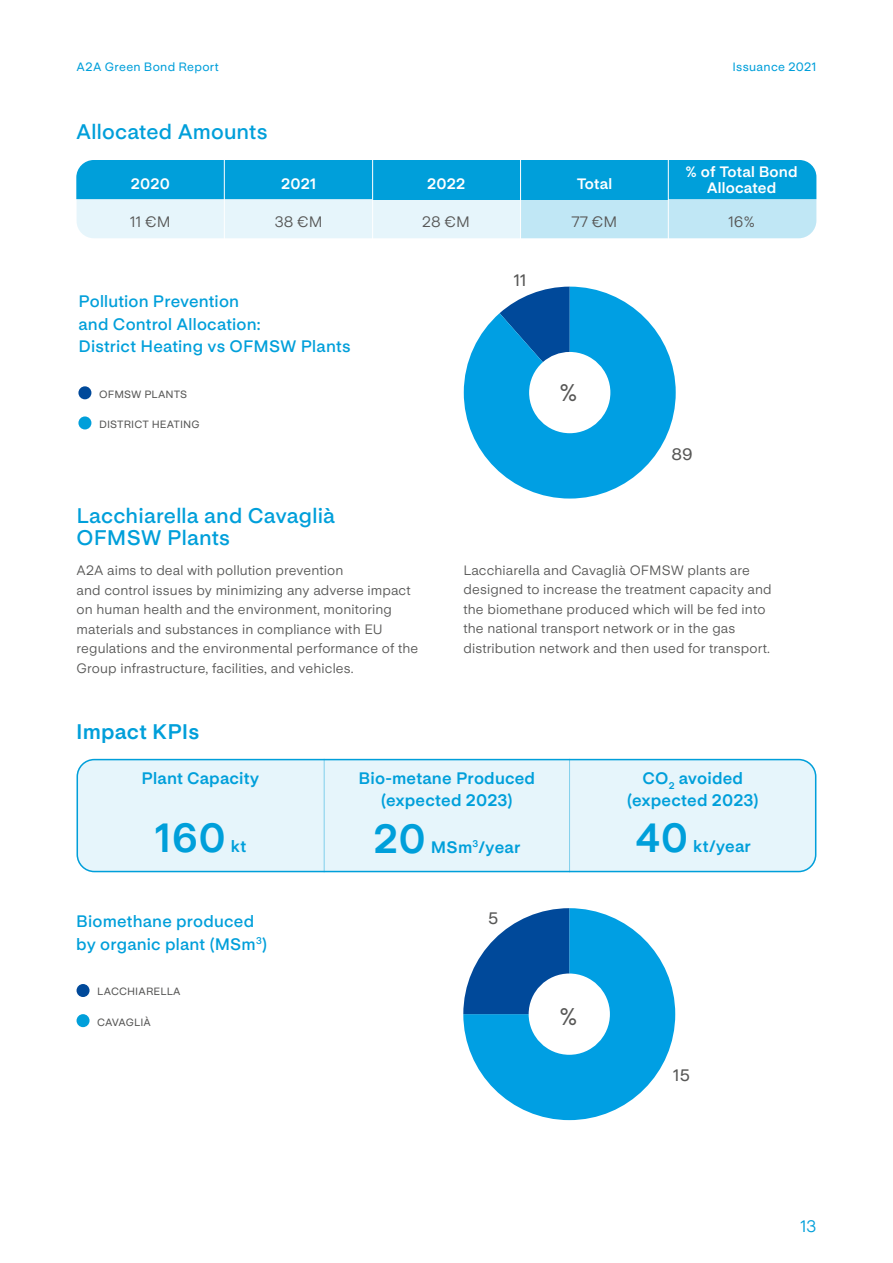
<style>
.page{position:relative;width:893px;height:1263px;background:#fff}
.page>*{position:absolute;margin:0;border:0;box-sizing:border-box;transform-origin:0 0}
.t1{font:700 40.5px "Life Sans";letter-spacing:.01em;color:#009fda}
.t2{font:500 24px "Life Sans";color:#575756}
.t3{font:600 21px "Life Sans";letter-spacing:.01em;color:#009fda}
.t4{font:700 21px "Life Sans";letter-spacing:.01em;color:#009fda}
.t5{font:600 16.5px "Life Sans";letter-spacing:.01em;color:#009fda}
.t6{font:700 16.5px "Life Sans";letter-spacing:.01em;color:#009fda}
.t7{font:500 16.5px "Life Sans";color:#575756}
.t8{font:16.5px "Life Sans";color:#009fda}
.t9{font:700 15px "Life Sans";letter-spacing:.01em;color:#fff}
.t10{font:15px "Life Sans";letter-spacing:.01em;color:#575756}
.t11{font:13.5px/19.5px "Life Sans";letter-spacing:.01em;color:#575756}
.t12{font:500 12px "Life Sans";letter-spacing:.025em;color:#009fda}
.t13{font:500 10.5px "Life Sans";letter-spacing:.01em;color:#575756}
</style>
<div class="page">
<svg style="left:464px;top:287px;width:212px;height:211px"></svg>
<div style="left:78px;top:386px;width:13px;height:13px;background:#00499a;border-radius:50%"></div>
<div style="left:78px;top:416px;width:13px;height:13px;background:#009fda;border-radius:50%"></div>
<svg style="left:463px;top:908px;width:212px;height:212px"></svg>
<div style="left:77px;top:984px;width:13px;height:13px;background:#00499a;border-radius:50%"></div>
<div style="left:77px;top:1014px;width:13px;height:13px;background:#009fda;border-radius:50%"></div>
<svg style="left:76px;top:160px;width:740px;height:78px;background:#6ac7e9"></svg>
<hr style="left:520px;top:160px;width:1px;height:81px;background:#fff">
<hr style="left:668px;top:160px;width:1px;height:81px;background:#fff">
<hr style="left:372px;top:160px;width:1px;height:81px;background:#fff">
<hr style="left:224px;top:160px;width:1px;height:81px;background:#fff">
<div style="left:77px;top:760px;width:739px;height:111px;background:#e6f5fb;border-radius:17px"></div>
<hr style="left:324px;top:759px;width:1px;height:113px;background:#80cfec">
<hr style="left:569px;top:759px;width:1px;height:113px;background:#80cfec">
<div style="left:77px;top:759px;width:739px;height:113px;border:2px solid #009fda;border-radius:17px"></div>
<p class="t12" style="left:77px;top:60px;width:144px">A2A Green Bond Report</p>
<p class="t12" style="left:732px;top:60px;width:86px">Issuance 2021</p>
<p class="t3" style="left:76px;top:120px;width:193px">Allocated Amounts</p>
<p class="t9" style="left:686px;top:163px;width:114px">% of Total Bond</p>
<p class="t9" style="left:281px;top:176px;width:37px">2021</p>
<p class="t9" style="left:577px;top:176px;width:37px">Total</p>
<p class="t9" style="left:707px;top:180px;width:71px">Allocated</p>
<p class="t9" style="left:131px;top:176px;width:41px">2020</p>
<p class="t9" style="left:427px;top:176px;width:40px">2022</p>
<p class="t10" style="left:130px;top:214px;width:42px">11 €M</p>
<p class="t10" style="left:275px;top:214px;width:50px">38 €M</p>
<p class="t10" style="left:422px;top:214px;width:49px">28 €M</p>
<p class="t10" style="left:571px;top:214px;width:47px">77 €M</p>
<p class="t10" style="left:728px;top:214px;width:28px">16%</p>
<p class="t5" style="left:78px;top:292px;width:162px">Pollution Prevention</p>
<p class="t5" style="left:78px;top:315px;width:184px">and Control Allocation:</p>
<p class="t5" style="left:78px;top:337px;width:274px">District Heating vs OFMSW Plants</p>
<p class="t13" style="left:99px;top:388px;width:90px">OFMSW PLANTS</p>
<p class="t13" style="left:99px;top:418px;width:102px">DISTRICT HEATING</p>
<p class="t3" style="left:77px;top:503px;width:260px">Lacchiarella and Cavaglià</p>
<p class="t3" style="left:77px;top:526px;width:155px">OFMSW Plants</p>
<p class="t11" style="left:77px;top:561px;width:268px">A2A aims to deal with pollution prevention</p>
<p class="t11" style="left:77px;top:580px;width:336px">and control issues by minimizing any adverse impact on human health and the environment, monitoring</p>
<p class="t11" style="left:77px;top:619px;width:308px">materials and substances in compliance with EU</p>
<p class="t11" style="left:77px;top:639px;width:343px">regulations and the environmental performance of the<br>Group infrastructure, facilities, and vehicles.</p>
<p class="t4" style="left:76px;top:719px;width:125px">Impact KPIs</p>
<p class="t7" style="left:514px;top:270px;width:14px">11</p>
<p class="t2" style="left:559px;top:379px;width:19px">%</p>
<p class="t7" style="left:671px;top:444px;width:23px">89</p>
<p class="t11" style="left:463px;top:561px;width:288px">Lacchiarella and Cavaglià OFMSW plants are</p>
<p class="t11" style="left:463px;top:580px;width:310px">designed to increase the treatment capacity and</p>
<p class="t11" style="left:463px;top:600px;width:303px">the biomethane produced which will be fed into</p>
<p class="t11" style="left:463px;top:619px;width:273px">the national transport network or in the gas</p>
<p class="t11" style="left:463px;top:639px;width:308px">distribution network and then used for transport.</p>
<p class="t6" style="left:142px;top:769px;width:119px">Plant Capacity</p>
<p class="t6" style="left:359px;top:769px;width:178px">Bio-metane Produced</p>
<p class="t6" style="left:381px;top:790px;width:133px">(expected 2023)</p>
<p class="t1" style="left:155px;top:815px;width:72px">160</p>
<p class="t6" style="left:231px;top:837px;width:17px">kt</p>
<p class="t1" style="left:373px;top:816px;width:54px">20</p>
<p class="t6" style="left:431px;top:838px;width:91px">MSm<sup>3</sup>/year</p>
<p class="t5" style="left:76px;top:912px;width:179px">Biomethane produced</p>
<p class="t5" style="left:76px;top:935px;width:192px">by organic plant (MSm<sup>3</sup>)</p>
<p class="t7" style="left:488px;top:909px;width:12px">5</p>
<p class="t13" style="left:97px;top:986px;width:85px">LACCHIARELLA</p>
<p class="t13" style="left:97px;top:1016px;width:55px">CAVAGLIÀ</p>
<p class="t2" style="left:559px;top:1003px;width:19px">%</p>
<p class="t6" style="left:643px;top:769px;width:102px">CO<sub>2</sub> avoided</p>
<p class="t6" style="left:627px;top:790px;width:133px">(expected 2023)</p>
<p class="t1" style="left:636px;top:815px;width:54px">40</p>
<p class="t6" style="left:693px;top:837px;width:59px">kt/year</p>
<p class="t7" style="left:673px;top:1066px;width:18px">15</p>
<p class="t8" style="left:800px;top:1217px;width:17px">13</p>
</div>
